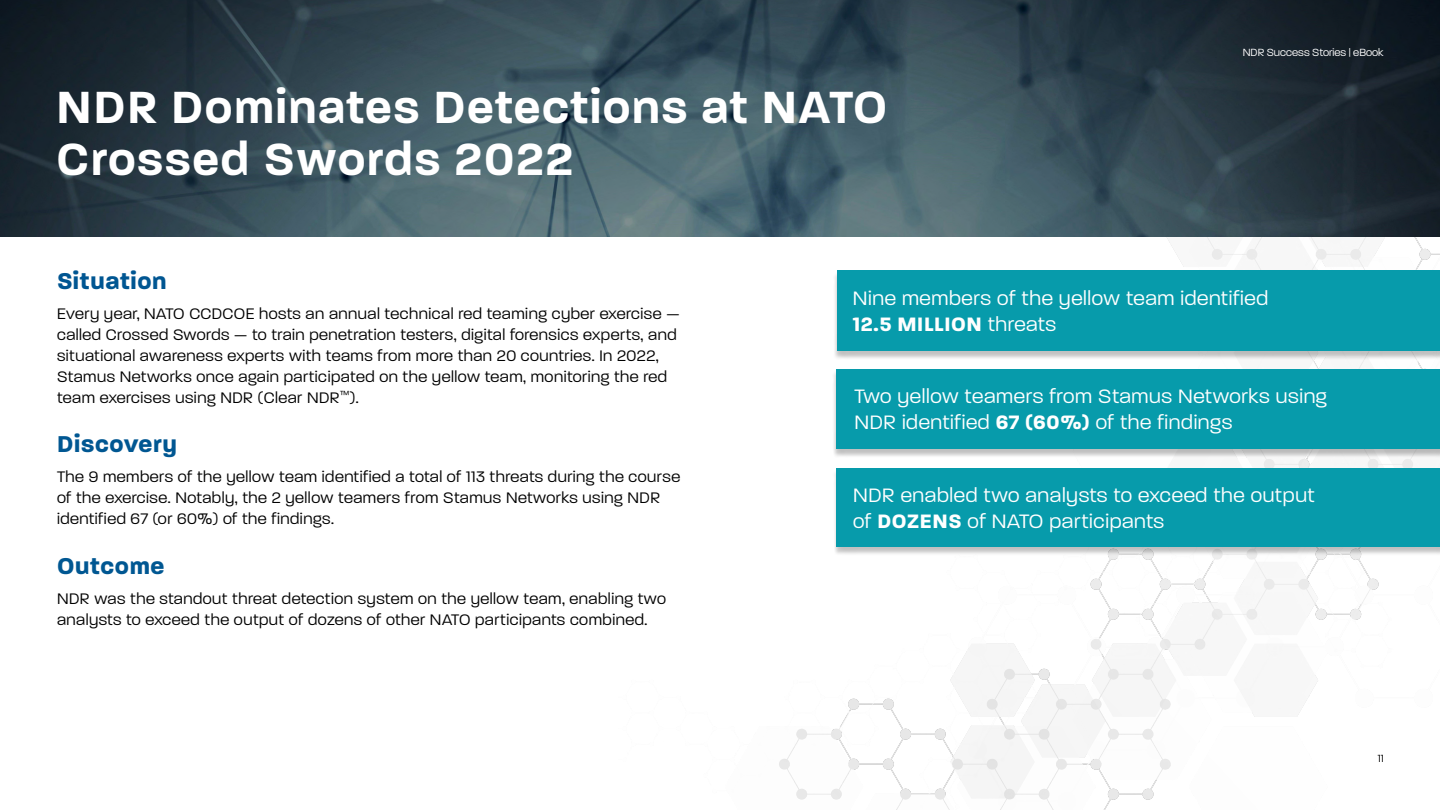
<style>
.page{position:relative;width:1440px;height:810px;background:#fff}
.page>*{position:absolute;margin:0;border:0;box-sizing:border-box;transform-origin:0 0}
.t1{font:600 48.75px/52.5px "Paralucent";letter-spacing:.03em;color:#fff}
.t2{font:700 24.75px "Paralucent";letter-spacing:.03em;color:#005792}
.t3{font:700 24.75px "Paralucent";letter-spacing:.03em;color:#005692}
.t4{font:300 21px/26.2px "Paralucent";letter-spacing:.03em;color:#fff}
.t5{font:300 16.5px/21px "Paralucent";letter-spacing:.03em;color:#000}
.t6{font:300 11.25px "Paralucent";color:#fff}
.t7{font:300 11.25px "Paralucent";color:#000101}
.s1{font-weight:700}
</style>
<div class="page">
<img style="left:619px;top:236px;width:821px;height:574px">
<img style="left:0;top:0;width:1440px;height:236px">
<div style="left:832px;top:369px;width:608px;height:88px;background:#000;opacity:.25"></div>
<div style="left:836px;top:369px;width:604px;height:80px;background:#079bab"></div>
<div style="left:832px;top:468px;width:608px;height:88px;background:#000;opacity:.25"></div>
<div style="left:836px;top:468px;width:604px;height:79px;background:#079bab"></div>
<div style="left:833px;top:271px;width:607px;height:89px;background:#000;opacity:.25"></div>
<div style="left:837px;top:270px;width:603px;height:81px;background:#079bab"></div>
<h1 class="t1" style="left:56px;top:81px;width:833px">NDR Dominates Detections at NATO<br>Crossed Swords 2022</h1>
<p class="t6" style="left:1243px;top:46px;width:143px">NDR Success Stories | eBook</p>
<h2 class="t3" style="left:57px;top:266px;width:111px">Situation</h2>
<p class="t5" style="left:57px;top:303px;width:624px">Every year, NATO CCDCOE hosts an annual technical red teaming cyber exercise — called Crossed Swords — to train penetration testers, digital forensics experts, and situational awareness experts with teams from more than 20 countries. In 2022, Stamus Networks once again participated on the yellow team, monitoring the red team exercises using NDR (Clear NDR<sup>™</sup>).</p>
<h2 class="t2" style="left:57px;top:429px;width:122px">Discovery</h2>
<p class="t5" style="left:57px;top:466px;width:625px">The 9 members of the yellow team identified a total of 113 threats during the course of the exercise. Notably, the 2 yellow teamers from Stamus Networks using NDR identified 67 (or 60%) of the findings.</p>
<h2 class="t2" style="left:57px;top:551px;width:109px">Outcome</h2>
<p class="t5" style="left:57px;top:588px;width:611px">NDR was the standout threat detection system on the yellow team, enabling two analysts to exceed the output of dozens of other NATO participants combined.</p>
<p class="t4" style="left:853px;top:285px;width:417px">Nine members of the yellow team identified<br><span class="s1">12.5 MILLION</span> threats</p>
<p class="t4" style="left:854px;top:383px;width:474px">Two yellow teamers from Stamus Networks using<br>NDR identified <span class="s1">67 (60%)</span> of the findings</p>
<p class="t4" style="left:853px;top:482px;width:463px">NDR enabled two analysts to exceed the output of <span class="s1">DOZENS</span> of NATO participants</p>
<p class="t7" style="left:1378px;top:752px;width:8px">11</p>
</div>
